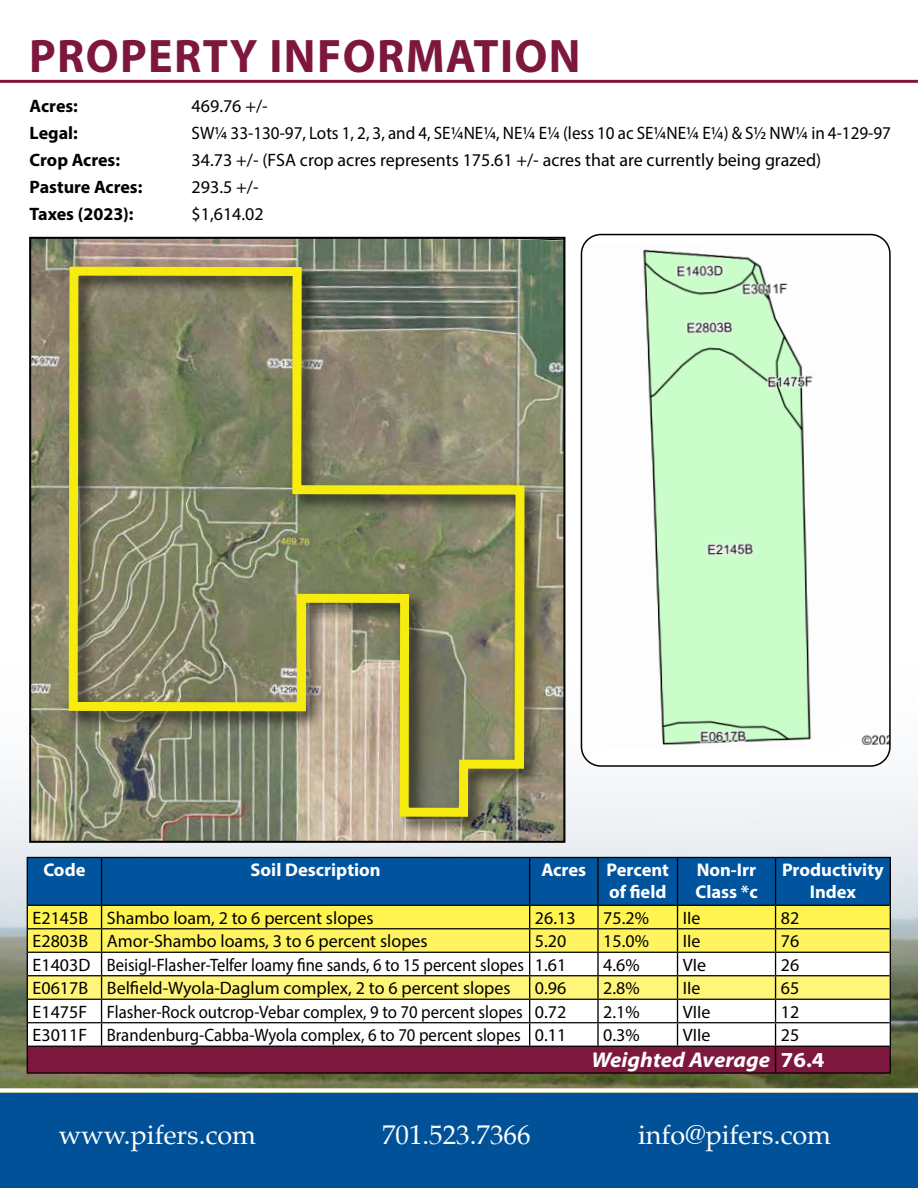
<style>
.page{position:relative;width:918px;height:1188px;background:#fff}
.page>*{position:absolute;margin:0;border:0;box-sizing:border-box;transform-origin:0 0}
.t1{font:700 47.25px "Myriad Pro";letter-spacing:.03em;color:#7d173d}
.t2{font:27px "Palatino";color:#fff}
.t3{font:italic 700 21.45px "Myriad Pro";color:#fff;scale:1.06 1}
.t4{font:700 18.3px/22px "Myriad Pro";color:#fff;text-align:right}
.t5{font:18px "Myriad Pro";color:#000}
.t6{font:18px "Myriad Pro";color:#000;scale:.95 1}
.t7{font:700 18px "Myriad Pro";color:#000}
.s1{font-style:normal}
</style>
<div class="page">
<div style="left:0;top:1093px;width:918px;height:95px;background:#005198"></div>
<hr style="left:0;top:80px;width:918px;height:3px;background:#7d173d">
<img style="left:0;top:637px;width:918px;height:451px">
<img style="left:32px;top:240px;width:530px;height:600px">
<img style="left:59px;top:258px;width:491px;height:582px">
<svg style="left:64px;top:262px;width:465px;height:559px;background:#8c8b64"></svg>
<div style="left:29px;top:237px;width:536px;height:606px;border:2px solid #000"></div>
<hr style="left:27px;top:1072px;width:75px;height:2px;background:#000">
<hr style="left:102px;top:1072px;width:428px;height:2px;background:#000">
<hr style="left:530px;top:1072px;width:68px;height:2px;background:#000">
<hr style="left:598px;top:1072px;width:80px;height:2px;background:#000">
<hr style="left:678px;top:1072px;width:98px;height:2px;background:#000">
<hr style="left:776px;top:1072px;width:115px;height:2px;background:#000">
<svg style="left:27px;top:857px;width:864px;height:216px"></svg>
<div style="left:581px;top:235px;width:309px;height:531px;background:#fff;border-radius:19px"></div>
<img style="left:581px;top:239px;width:307px;height:506px">
<div style="left:581px;top:234px;width:310px;height:533px;border:2px solid #000;border-radius:19px"></div>
<h1 class="t1" style="left:29px;top:25px;width:553px">PROPERTY INFORMATION</h1>
<p class="t7" style="left:30px;top:95px;width:50px">Acres:</p>
<p class="t5" style="left:192px;top:95px;width:78px">469.76 +/-</p>
<p class="t7" style="left:30px;top:122px;width:50px">Legal:</p>
<p class="t6" style="left:192px;top:122px;width:738px">SW¼ 33-130-97, Lots 1, 2, 3, and 4, SE¼NE¼, NE¼ E¼ (less 10 ac SE¼NE¼ E¼) &amp; S½ NW¼ in 4-129-97</p>
<p class="t7" style="left:30px;top:149px;width:92px">Crop Acres:</p>
<p class="t5" style="left:192px;top:149px;width:631px">34.73 +/- (FSA crop acres represents 175.61 +/- acres that are currently being grazed)</p>
<p class="t7" style="left:30px;top:176px;width:114px">Pasture Acres:</p>
<p class="t5" style="left:192px;top:176px;width:68px">293.5 +/-</p>
<p class="t7" style="left:30px;top:203px;width:106px">Taxes (2023):</p>
<p class="t5" style="left:192px;top:203px;width:74px">$1,614.02</p>
<p class="t4" style="left:43px;top:858px;width:44px">Code</p>
<p class="t4" style="left:251px;top:858px;width:132px">Soil Description</p>
<p class="t4" style="left:541px;top:858px;width:129px">Acres Percent of field</p>
<p class="t4" style="left:695px;top:858px;width:64px;text-align:left">Non-Irr<br>Class *c</p>
<p class="t4" style="left:782px;top:858px;width:103px;text-align:center">Productivity<br>Index</p>
<p class="t5" style="left:33px;top:907px;width:343px">E2145B Shambo loam, 2 to 6 percent slopes</p>
<p class="t5" style="left:535px;top:907px;width:42px">26.13</p>
<p class="t5" style="left:603px;top:907px;width:47px">75.2%</p>
<p class="t5" style="left:683px;top:907px;width:19px">IIe</p>
<p class="t5" style="left:781px;top:907px;width:20px">82</p>
<p class="t5" style="left:33px;top:930px;width:397px">E2803B Amor-Shambo loams, 3 to 6 percent slopes</p>
<p class="t5" style="left:535px;top:930px;width:33px">5.20</p>
<p class="t5" style="left:603px;top:930px;width:47px">15.0%</p>
<p class="t5" style="left:683px;top:930px;width:19px">IIe</p>
<p class="t5" style="left:781px;top:930px;width:20px">76</p>
<p class="t5" style="left:33px;top:954px;width:535px">E1403D Beisigl-Flasher-Telfer loamy fine sands, 6 to 15 percent slopes 1.61</p>
<p class="t5" style="left:603px;top:954px;width:38px">4.6%</p>
<p class="t5" style="left:683px;top:954px;width:25px">VIe</p>
<p class="t5" style="left:781px;top:954px;width:20px">26</p>
<p class="t5" style="left:33px;top:977px;width:480px">E0617B Belfield-Wyola-Daglum complex, 2 to 6 percent slopes</p>
<p class="t5" style="left:535px;top:977px;width:33px">0.96</p>
<p class="t5" style="left:603px;top:977px;width:38px">2.8%</p>
<p class="t5" style="left:683px;top:977px;width:19px">IIe</p>
<p class="t5" style="left:781px;top:977px;width:20px">65</p>
<p class="t5" style="left:33px;top:1001px;width:535px">E1475F Flasher-Rock outcrop-Vebar complex, 9 to 70 percent slopes 0.72</p>
<p class="t5" style="left:603px;top:1001px;width:38px">2.1%</p>
<p class="t5" style="left:683px;top:1001px;width:29px">VIIe</p>
<p class="t5" style="left:781px;top:1001px;width:20px">12</p>
<p class="t5" style="left:33px;top:1024px;width:535px">E3011F Brandenburg-Cabba-Wyola complex, 6 to 70 percent slopes 0.11</p>
<p class="t5" style="left:603px;top:1024px;width:38px">0.3%</p>
<p class="t5" style="left:683px;top:1024px;width:29px">VIIe</p>
<p class="t5" style="left:781px;top:1024px;width:20px">25</p>
<p class="t3" style="left:591px;top:1046px;width:221px">Weighted Average <span class="s1">76.4</span></p>
<h2 class="t2" style="left:59px;top:1113px;width:199px">www.pifers.com</h2>
<h2 class="t2" style="left:382px;top:1113px;width:150px">701.523.7366</h2>
<h2 class="t2" style="left:638px;top:1113px;width:194px">info@pifers.com</h2>
</div>
